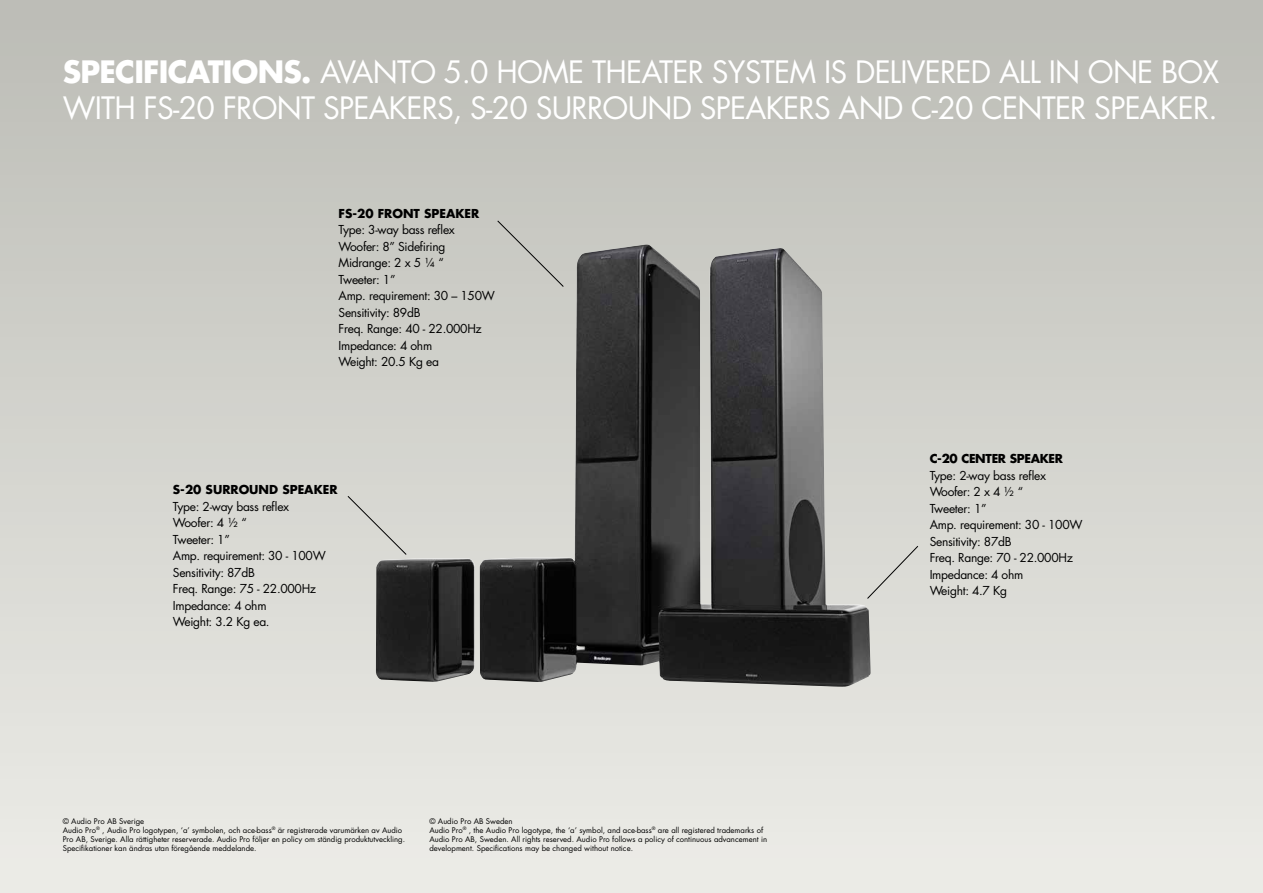
<style>
.page{position:relative;width:1263px;height:893px;background:#fff}
.page>*{position:absolute;margin:0;border:0;box-sizing:border-box;transform-origin:0 0}
.t1{font:30px/36px "Futura";letter-spacing:-.025em;color:#fff}
.t2{font:12px/16.5px "Futura";letter-spacing:-.025em;color:#000}
.t3{font:700 12px "Futura";color:#000}
.t4{font:700 12px "Futura";letter-spacing:-.025em;color:#000}
.t5{font:7.65px/9.1px "Futura";color:#000}
.s1{font-weight:700}
</style>
<div class="page">
<div style="left:0;top:0;width:1263px;height:893px;background:linear-gradient(to bottom,#bcbcb6,#ecece8)"></div>
<img style="left:376px;top:245px;width:495px;height:442px">
<div style="left:867px;top:546px;width:51px;height:53px;background:#dbdbd6"></div>
<div style="left:497px;top:220px;width:67px;height:67px;background:#c9cac4"></div>
<div style="left:347px;top:496px;width:60px;height:59px;background:#d8d8d3"></div>
<h1 class="t1" style="left:63px;top:55px;width:1158px"><span class="s1">SPECIFICATIONS.</span> AVANTO 5.0 HOME THEATER SYSTEM IS DELIVERED ALL IN ONE BOX<br>WITH FS-20 FRONT SPEAKERS, S-20 SURROUND SPEAKERS AND C-20 CENTER SPEAKER.</h1>
<h2 class="t3" style="left:339px;top:205px;width:142px">FS-20 FRONT SPEAKER</h2>
<h2 class="t2" style="left:339px;top:222px;width:158px">Type: 3-way bass reflex<br>Woofer: 8” Sidefiring<br>Midrange: 2 x 5 ¼ “<br>Tweeter: 1”<br>Amp. requirement: 30 – 150W<br>Sensitivity: 89dB<br>Freq. Range: 40 - 22.000Hz<br>Impedance: 4 ohm<br>Weight: 20.5 Kg ea</h2>
<h2 class="t3" style="left:173px;top:482px;width:166px">S-20 SURROUND SPEAKER</h2>
<h2 class="t2" style="left:173px;top:498px;width:154px">Type: 2-way bass reflex<br>Woofer: 4 ½ “<br>Tweeter: 1”<br>Amp. requirement: 30 - 100W<br>Sensitivity: 87dB<br>Freq. Range: 75 - 22.000Hz<br>Impedance: 4 ohm<br>Weight: 3.2 Kg ea.</h2>
<p class="t5" style="left:63px;top:816px;width:344px">© Audio Pro AB Sverige<br>Audio Pro<sup>®</sup> , Audio Pro logotypen, ‘a’ symbolen, och ace-bass<sup>®</sup> är registrerade varumärken av Audio Pro AB, Sverige. Alla rättigheter reserverade. Audio Pro följer en policy om ständig produktutveckling.<br>Specifikationer kan ändras utan föregående meddelande.</p>
<p class="t5" style="left:429px;top:816px;width:339px">© Audio Pro AB Sweden<br>Audio Pro<sup>®</sup> , the Audio Pro logotype, the ‘a’ symbol, and ace-bass<sup>®</sup> are all registered trademarks of Audio Pro AB, Sweden. All rights reserved. Audio Pro follows a policy of continuous advancement in development. Specifications may be changed without notice.</p>
<h2 class="t4" style="left:930px;top:451px;width:135px">C-20 CENTER SPEAKER</h2>
<h2 class="t2" style="left:930px;top:467px;width:154px">Type: 2-way bass reflex<br>Woofer: 2 x 4 ½ “<br>Tweeter: 1”<br>Amp. requirement: 30 - 100W<br>Sensitivity: 87dB<br>Freq. Range: 70 - 22.000Hz<br>Impedance: 4 ohm<br>Weight: 4.7 Kg</h2>
</div>
